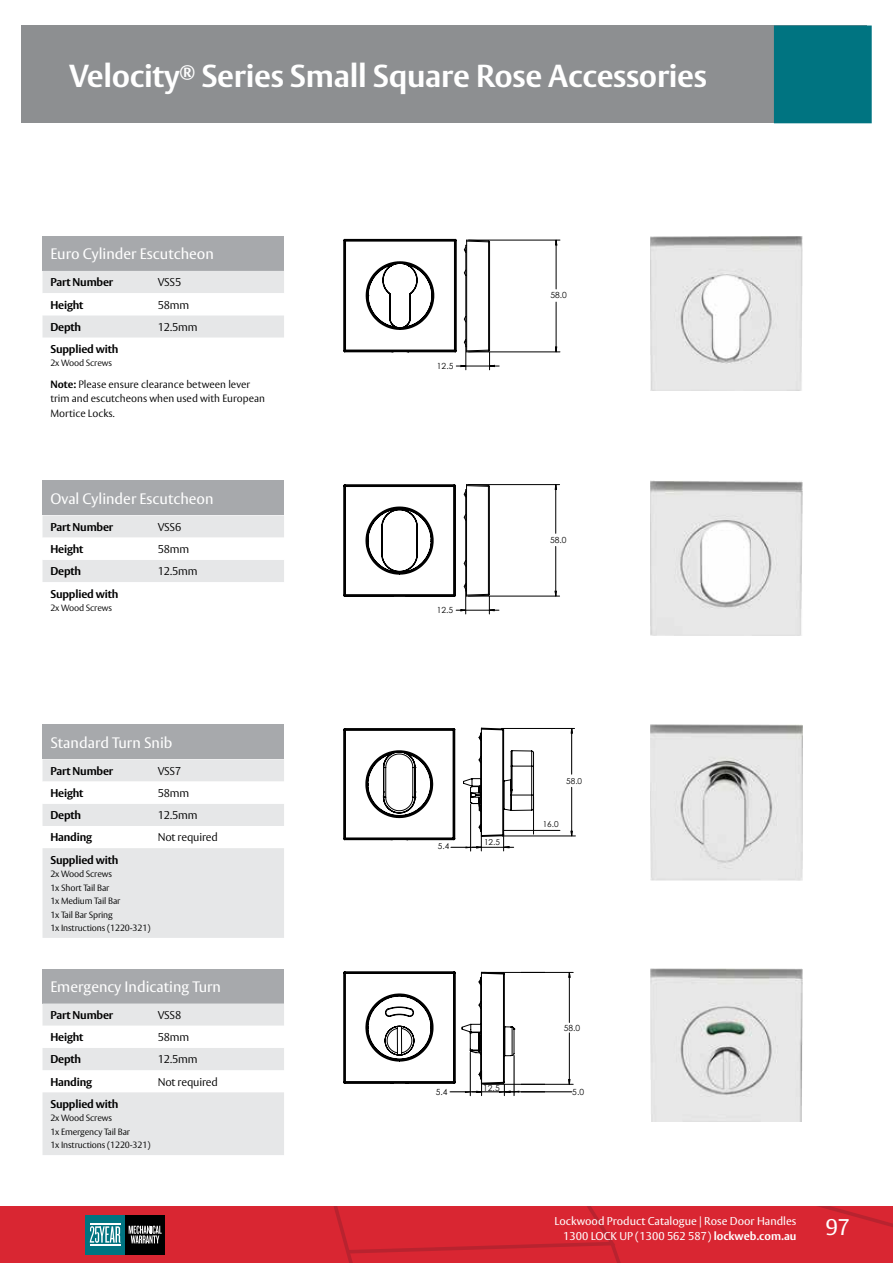
<style>
.page{position:relative;width:893px;height:1263px;background:#fff}
.page>*{position:absolute;margin:0;border:0;box-sizing:border-box;transform-origin:0 0}
.t1{font:700 31.5px "ASSA Vesta";letter-spacing:-.01em;color:#fff}
.t2{font:22.5px "ASSA Vesta";color:#fff}
.t3{font:15px "ASSA Vesta";color:#fff}
.t4{font:700 11.25px "ASSA Vesta";letter-spacing:-.015em;color:#000}
.t5{font:300 11.25px "ASSA Vesta";letter-spacing:-.015em;color:#000}
.t6{font:11.25px/15px "ASSA Vesta";color:#fff;text-align:right}
.t7{font:300 10.5px/14.2px "ASSA Vesta";color:#000}
.t8{font:300 9px/13.5px "ASSA Vesta";letter-spacing:-.015em;color:#000}
.t9{font:8.4px "Century Gothic";color:#000}
.t10{font:8.25px "Century Gothic";color:#000}
.s1{font-weight:700}
</style>
<div class="page">
<svg style="left:0;top:1206px;width:893px;height:57px;background:#cd2934"></svg>
<hr style="left:90px;top:1224px;width:30px;height:1px;background:#fff">
<hr style="left:90px;top:1244px;width:30px;height:1px;background:#fff">
<div style="left:21px;top:26px;width:846px;height:97px;background:#8d8f91"></div>
<div style="left:774px;top:26px;width:98px;height:97px;background:#007481"></div>
<img style="left:650px;top:236px;width:152px;height:155px">
<hr style="left:556px;top:302px;width:1px;height:50px;background:#000">
<hr style="left:556px;top:240px;width:1px;height:49px;background:#000">
<hr style="left:469px;top:352px;width:91px;height:1px;background:#000">
<hr style="left:469px;top:240px;width:91px;height:1px;background:#000">
<svg style="left:343px;top:239px;width:156px;height:131px"></svg>
<img style="left:650px;top:480px;width:152px;height:156px">
<hr style="left:555px;top:546px;width:1px;height:50px;background:#000">
<hr style="left:555px;top:485px;width:1px;height:48px;background:#000">
<hr style="left:468px;top:596px;width:92px;height:1px;background:#000">
<hr style="left:468px;top:484px;width:92px;height:1px;background:#000">
<svg style="left:554px;top:591px;width:3px;height:6px"></svg>
<svg style="left:343px;top:484px;width:156px;height:130px"></svg>
<img style="left:650px;top:724px;width:152px;height:156px">
<hr style="left:571px;top:787px;width:1px;height:49px;background:#000">
<hr style="left:571px;top:728px;width:1px;height:46px;background:#000">
<hr style="left:502px;top:836px;width:73px;height:1px;background:#000">
<hr style="left:501px;top:728px;width:73px;height:1px;background:#000">
<svg style="left:570px;top:831px;width:3px;height:6px"></svg>
<svg style="left:343px;top:728px;width:217px;height:123px"></svg>
<img style="left:650px;top:969px;width:152px;height:152px">
<hr style="left:514px;top:1091px;width:30px;height:1px;background:#000">
<hr style="left:484px;top:1084px;width:60px;height:1px;background:#000">
<hr style="left:484px;top:972px;width:60px;height:1px;background:#000">
<svg style="left:343px;top:971px;width:176px;height:125px"></svg>
<hr style="left:521px;top:1091px;width:51px;height:1px;background:#000">
<hr style="left:569px;top:1033px;width:1px;height:51px;background:#000">
<hr style="left:569px;top:972px;width:1px;height:50px;background:#000">
<hr style="left:521px;top:1084px;width:52px;height:1px;background:#000">
<hr style="left:521px;top:972px;width:52px;height:1px;background:#000">
<svg style="left:568px;top:1079px;width:3px;height:6px"></svg>
<div style="left:43px;top:236px;width:241px;height:35px;background:#a7a9ac"></div>
<svg style="left:43px;top:271px;width:241px;height:66px"></svg>
<div style="left:43px;top:480px;width:241px;height:35px;background:#a7a9ac"></div>
<svg style="left:43px;top:515px;width:241px;height:67px"></svg>
<div style="left:43px;top:724px;width:241px;height:35px;background:#a7a9ac"></div>
<svg style="left:43px;top:759px;width:241px;height:179px"></svg>
<div style="left:43px;top:969px;width:241px;height:34px;background:#a7a9ac"></div>
<svg style="left:43px;top:1003px;width:241px;height:152px"></svg>
<h1 class="t1" style="left:69px;top:57px;width:639px">Velocity<sup>®</sup> Series Small Square Rose Accessories</h1>
<h3 class="t3" style="left:50px;top:245px;width:165px">Euro Cylinder Escutcheon</h3>
<p class="t4" style="left:50px;top:275px;width:64px">Part Number</p>
<p class="t5" style="left:158px;top:276px;width:25px">VSS5</p>
<p class="t4" style="left:50px;top:298px;width:35px">Height</p>
<p class="t5" style="left:158px;top:298px;width:33px">58mm</p>
<p class="t4" style="left:50px;top:320px;width:32px">Depth</p>
<p class="t5" style="left:158px;top:320px;width:41px">12.5mm</p>
<p class="t4" style="left:50px;top:342px;width:70px">Supplied with</p>
<p class="t8" style="left:50px;top:357px;width:63px">2x Wood Screws</p>
<p class="t7" style="left:50px;top:378px;width:216px"><span class="s1">Note:</span> Please ensure clearance between lever trim and escutcheons when used with European<br>Mortice Locks.</p>
<h3 class="t3" style="left:50px;top:489px;width:165px">Oval Cylinder Escutcheon</h3>
<p class="t4" style="left:50px;top:520px;width:64px">Part Number</p>
<p class="t5" style="left:158px;top:520px;width:25px">VSS6</p>
<p class="t4" style="left:50px;top:542px;width:35px">Height</p>
<p class="t5" style="left:158px;top:542px;width:33px">58mm</p>
<p class="t4" style="left:50px;top:564px;width:32px">Depth</p>
<p class="t5" style="left:158px;top:565px;width:41px">12.5mm</p>
<p class="t4" style="left:50px;top:587px;width:70px">Supplied with</p>
<p class="t8" style="left:50px;top:601px;width:63px">2x Wood Screws</p>
<h3 class="t3" style="left:50px;top:733px;width:124px">Standard Turn Snib</h3>
<p class="t4" style="left:50px;top:764px;width:64px">Part Number</p>
<p class="t5" style="left:158px;top:764px;width:25px">VSS7</p>
<p class="t4" style="left:50px;top:786px;width:35px">Height</p>
<p class="t5" style="left:158px;top:786px;width:33px">58mm</p>
<p class="t4" style="left:50px;top:808px;width:32px">Depth</p>
<p class="t5" style="left:158px;top:808px;width:41px">12.5mm</p>
<p class="t4" style="left:50px;top:830px;width:43px">Handing</p>
<p class="t5" style="left:158px;top:831px;width:62px">Not required</p>
<p class="t4" style="left:50px;top:853px;width:70px">Supplied with</p>
<p class="t8" style="left:50px;top:868px;width:102px">2x Wood Screws<br>1x Short Tail Bar<br>1x Medium Tail Bar<br>1x Tail Bar Spring<br>1x Instructions (1220-321)</p>
<h3 class="t3" style="left:50px;top:977px;width:172px">Emergency Indicating Turn</h3>
<p class="t4" style="left:50px;top:1008px;width:64px">Part Number</p>
<p class="t5" style="left:158px;top:1008px;width:25px">VSS8</p>
<p class="t4" style="left:50px;top:1030px;width:35px">Height</p>
<p class="t5" style="left:158px;top:1030px;width:33px">58mm</p>
<p class="t4" style="left:50px;top:1052px;width:32px">Depth</p>
<p class="t5" style="left:158px;top:1053px;width:41px">12.5mm</p>
<p class="t4" style="left:50px;top:1075px;width:43px">Handing</p>
<p class="t5" style="left:158px;top:1075px;width:62px">Not required</p>
<p class="t4" style="left:50px;top:1097px;width:70px">Supplied with</p>
<p class="t8" style="left:50px;top:1112px;width:102px">2x Wood Screws<br>1x Emergency Tail Bar<br>1x Instructions (1220-321)</p>
<p class="t9" style="left:437px;top:360px;width:18px">12.5</p>
<p class="t9" style="left:550px;top:289px;width:18px">58.0</p>
<p class="t9" style="left:437px;top:604px;width:18px">12.5</p>
<p class="t9" style="left:550px;top:534px;width:18px">58.0</p>
<p class="t10" style="left:438px;top:840px;width:13px">5.4</p>
<p class="t10" style="left:484px;top:836px;width:17px">12.5</p>
<p class="t10" style="left:566px;top:775px;width:17px">58.0</p>
<p class="t10" style="left:543px;top:818px;width:17px">16.0</p>
<p class="t9" style="left:564px;top:1022px;width:18px">58.0</p>
<p class="t9" style="left:475px;top:1082px;width:26px">5.4 12.5</p>
<p class="t9" style="left:436px;top:1086px;width:13px">5.4</p>
<p class="t9" style="left:572px;top:1086px;width:13px">5.0</p>
<p class="t6" style="left:555px;top:1214px;width:243px">Lockwood Product Catalogue | Rose Door Handles<br>1300 LOCK UP (1300 562 587) <span class="s1">lockweb.com.au</span></p>
<h2 class="t2" style="left:825px;top:1214px;width:26px">97</h2>
</div>
